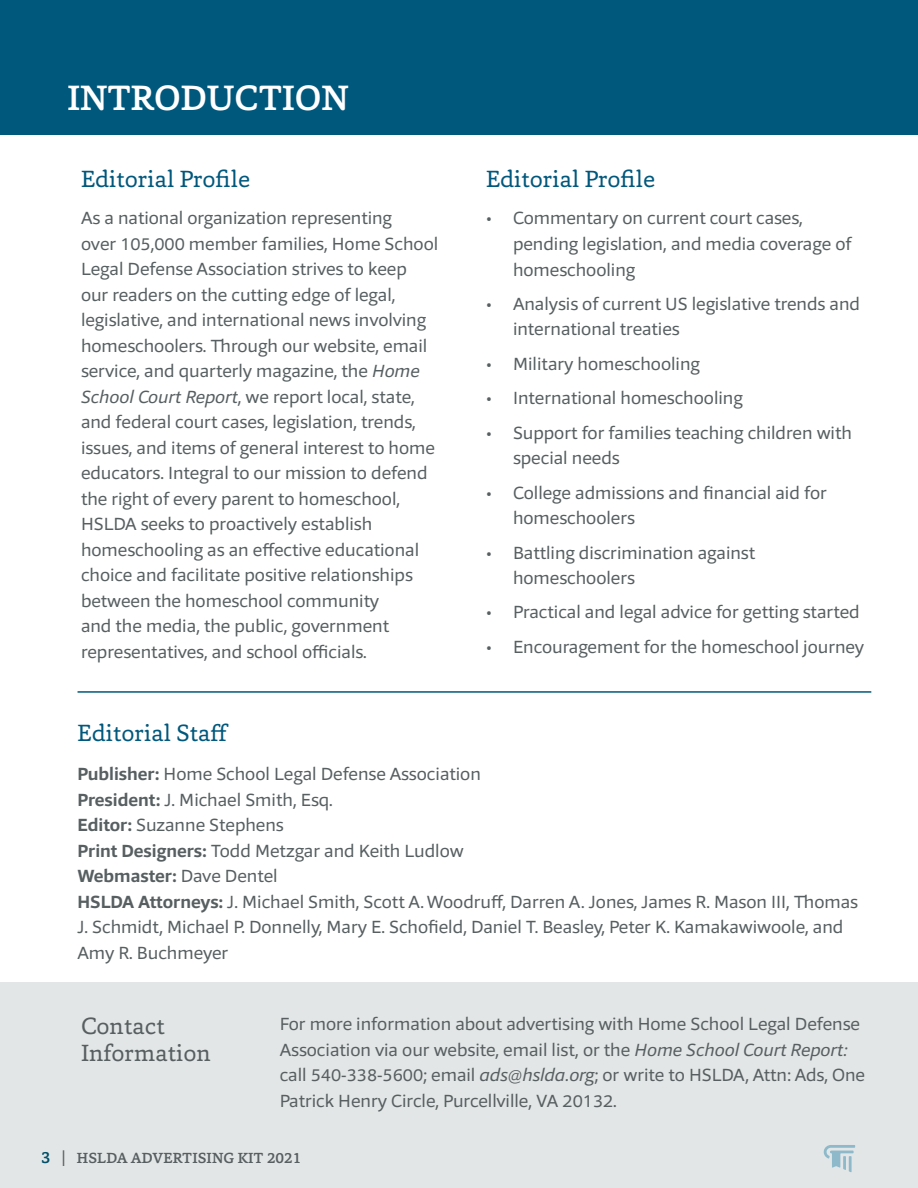
<style>
.page{position:relative;width:918px;height:1188px;background:#fff}
.page>*{position:absolute;margin:0;border:0;box-sizing:border-box;transform-origin:0 0}
.t1{font:500 36px "Capita";color:#fff}
.t2{font:24px "Capita";color:#00587c}
.t3{font:24px/27px "Capita";color:#575f61}
.t4{font:18px/25.5px "Foro Sans";color:#575f61}
.t5{font:500 15px "Capita";color:#575f61}
.s1{font-style:italic}
.s2{font-weight:700}
.s3{font-size:16.5px;color:#004f67}
.s4{font-size:16.5px}
</style>
<div class="page">
<div style="left:0;top:983px;width:918px;height:205px;background:#e3e6e7"></div>
<div style="left:0;top:0;width:918px;height:135px;background:#00587c"></div>
<hr style="left:78px;top:691px;width:793px;height:2px;background:#00587c">
<svg style="left:824px;top:1145px;width:31px;height:27px"></svg>
<h1 class="t1" style="left:68px;top:74px;width:283px">INTRODUCTION</h1>
<h2 class="t2" style="left:81px;top:163px;width:171px">Editorial Profile</h2>
<h2 class="t2" style="left:486px;top:163px;width:171px">Editorial Profile</h2>
<p class="t4" style="left:81px;top:205px;width:359px">As a national organization representing<br>over 105,000 member families, Home School Legal Defense Association strives to keep our readers on the cutting edge of legal, legislative, and international news involving homeschoolers. Through our website, email service, and quarterly magazine, the <span class="s1">Home School Court Report</span>, we report local, state, and federal court cases, legislation, trends, issues, and items of general interest to home educators. Integral to our mission to defend the right of every parent to homeschool, HSLDA seeks to proactively establish homeschooling as an effective educational choice and facilitate positive relationships between the homeschool community<br>and the media, the public, government representatives, and school officials.</p>
<p class="t4" style="left:513px;top:205px;width:340px;text-indent:-27px">• Commentary on current court cases, pending legislation, and media coverage of homeschooling</p>
<p class="t4" style="left:513px;top:291px;width:349px;text-indent:-27px">• Analysis of current US legislative trends and international treaties</p>
<p class="t4" style="left:486px;top:351px;width:215px">• Military homeschooling</p>
<p class="t4" style="left:486px;top:385px;width:258px">• International homeschooling</p>
<p class="t4" style="left:513px;top:420px;width:340px;text-indent:-27px">• Support for families teaching children with special needs</p>
<p class="t4" style="left:513px;top:479px;width:315px;text-indent:-27px">• College admissions and financial aid for homeschoolers</p>
<p class="t4" style="left:513px;top:539px;width:244px;text-indent:-27px">• Battling discrimination against homeschoolers</p>
<p class="t4" style="left:486px;top:599px;width:375px">• Practical and legal advice for getting started</p>
<p class="t4" style="left:486px;top:634px;width:380px">• Encouragement for the homeschool journey</p>
<h2 class="t2" style="left:78px;top:717px;width:153px">Editorial Staff</h2>
<p class="t4" style="left:78px;top:761px;width:782px"><span class="s2">Publisher:</span> Home School Legal Defense Association<br><span class="s2">President:</span> J. Michael Smith, Esq.<br><span class="s2">Editor:</span> Suzanne Stephens<br><span class="s2">Print Designers:</span> Todd Metzgar and Keith Ludlow<br><span class="s2">Webmaster:</span> Dave Dentel<br><span class="s2">HSLDA Attorneys:</span> J. Michael Smith, Scott A. Woodruff, Darren A. Jones, James R. Mason III, Thomas J. Schmidt, Michael P. Donnelly, Mary E. Schofield, Daniel T. Beasley, Peter K. Kamakawiwoole, and Amy R. Buchmeyer</p>
<h2 class="t3" style="left:81px;top:1012px;width:131px">Contact<br>Information</h2>
<p class="t4" style="left:280px;top:1011px;width:587px">For more information about advertising with Home School Legal Defense Association via our website, email list, or the <span class="s1">Home School Court Report: </span>call 540-338-5600; email <span class="s1">ads@hslda.org</span>; or write to HSLDA, Attn: Ads, One Patrick Henry Circle, Purcellville, VA 20132.</p>
<p class="t5" style="left:41px;top:1148px;width:262px"><span class="s3">3</span> <span class="s4">|</span> HSLDA ADVERTISING KIT 2021</p>
</div>
